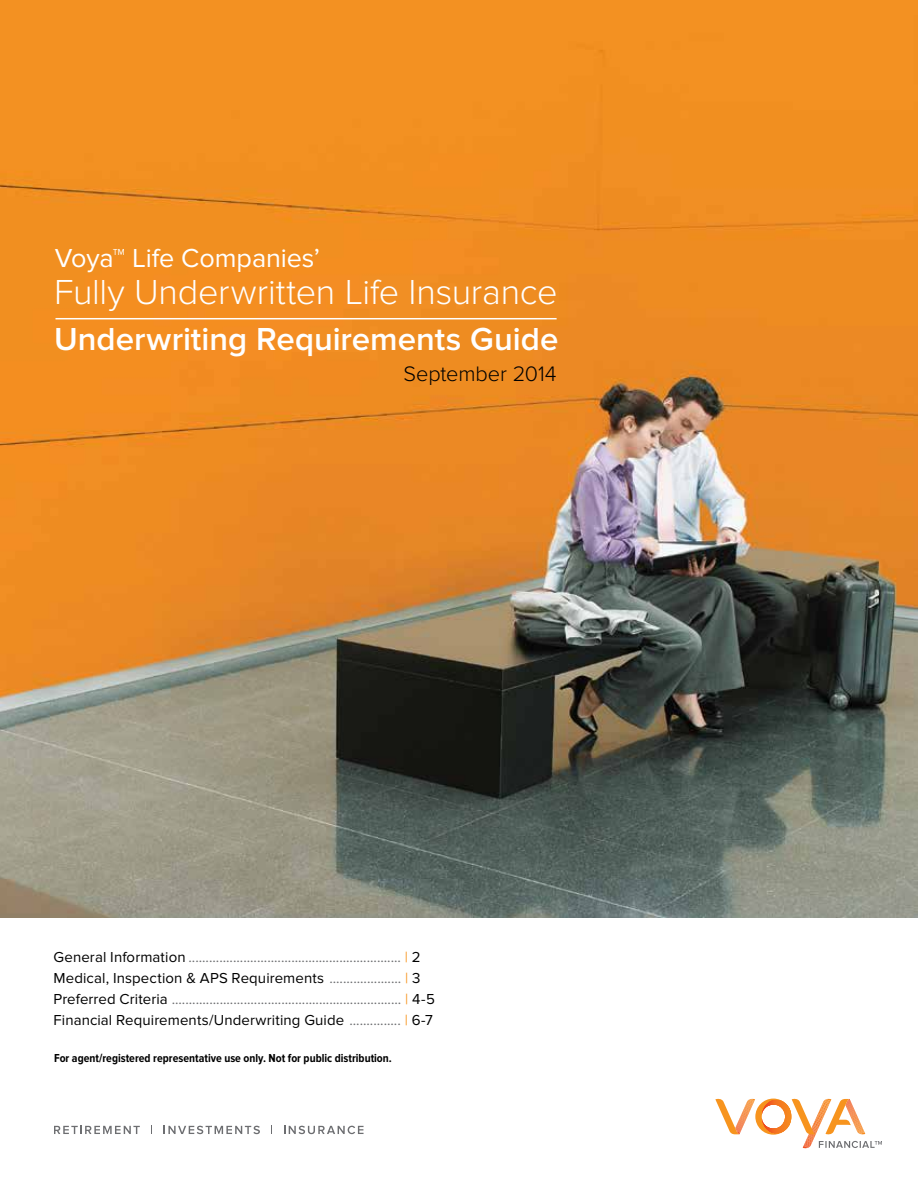
<style>
.page{position:relative;width:918px;height:1188px;background:#fff}
.page>*{position:absolute;margin:0;border:0;box-sizing:border-box;transform-origin:0 0}
.t1{font:300 36px "Proxima Nova";letter-spacing:-.005em;color:#fff}
.t2{font:600 33px "Proxima Nova";color:#fff}
.t3{font:27px "Proxima Nova";letter-spacing:-.005em;color:#fff}
.t4{font:300 21.75px "Proxima Nova";letter-spacing:-.005em;color:#000}
.t5{font:15px/21px "Proxima Nova";letter-spacing:.005em;color:#6d6e71}
.t6{font:700 12px "Proxima Nova Cond";color:#000}
.s1{color:#000}
.s2{color:#f7941e}
</style>
<div class="page">
<svg style="left:54px;top:1126px;width:86px;height:8px"></svg>
<svg style="left:164px;top:1126px;width:96px;height:8px"></svg>
<svg style="left:284px;top:1126px;width:80px;height:8px"></svg>
<svg style="left:715px;top:1098px;width:167px;height:51px"></svg>
<img style="left:0;top:0;width:918px;height:918px">
<hr style="left:56px;top:318px;width:501px;height:1px;background:#fff">
<h3 class="t3" style="left:55px;top:242px;width:267px">Voya™ Life Companies’</h3>
<h1 class="t1" style="left:54px;top:272px;width:505px">Fully Underwritten Life Insurance</h1>
<h2 class="t2" style="left:54px;top:320px;width:506px">Underwriting Requirements Guide</h2>
<h3 class="t4" style="left:404px;top:361px;width:154px">September 2014</h3>
<p class="t5" style="left:54px;top:947px;width:383px"><span class="s1">General Information</span> .............................................................. <span class="s2">|</span> <span class="s1">2<br>Medical, Inspection &amp; APS Requirements</span> ..................... <span class="s2">|</span> <span class="s1">3<br>Preferred Criteria</span> ................................................................... <span class="s2">|</span> <span class="s1">4-5<br>Financial Requirements/Underwriting Guide</span> ............... <span class="s2">|</span> <span class="s1">6-7</span></p>
<p class="t6" style="left:54px;top:1052px;width:339px">For agent/registered representative use only. Not for public distribution.</p>
</div>
